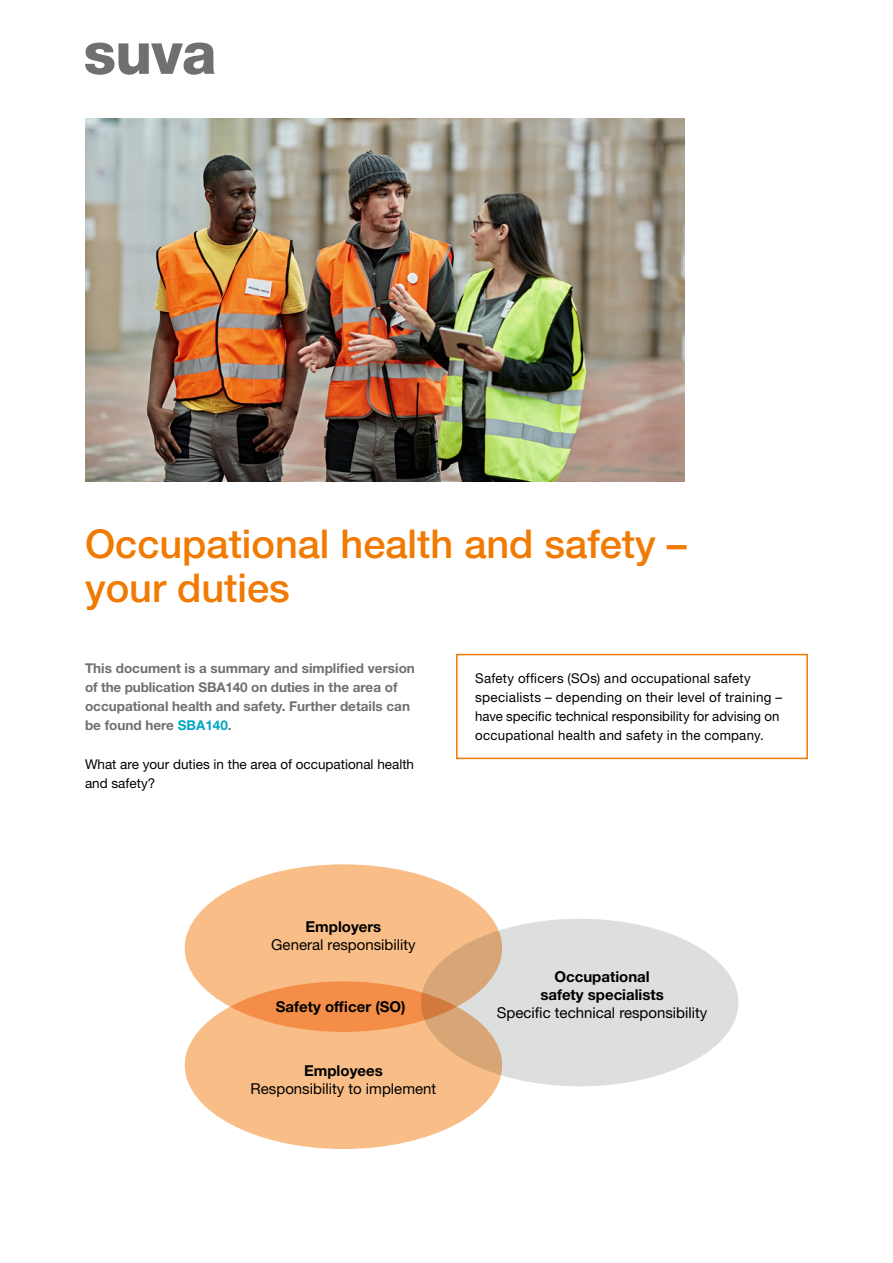
<style>
.page{position:relative;width:893px;height:1263px;background:#fff}
.page>*{position:absolute;margin:0;border:0;box-sizing:border-box;transform-origin:0 0}
.t1{font:500 39.75px/43.5px "Helvetica Neue LT Std";color:#f17a03}
.t2{font:15px "Helvetica Neue LT Std";color:#000}
.t3{font:700 15px/18px "Helvetica Neue LT Std";color:#000;text-align:center}
.t4{font:13.5px/19.2px "Helvetica Neue LT Std";letter-spacing:.01em;color:#000}
.t5{font:700 13.5px/19.2px "Helvetica Neue LT Std";color:#6f7070}
.s1{color:#00a5c5}
</style>
<div class="page">
<img style="left:85px;top:118px;width:599px;height:364px">
<div style="left:456px;top:654px;width:352px;height:105px;border:2px solid #f17a03"></div>
<div style="left:185px;top:864px;width:317px;height:168px;background:#f9be88;border-radius:50%"></div>
<svg style="left:185px;top:981px;width:317px;height:168px;background:#f7b47b"></svg>
<svg style="left:421px;top:919px;width:317px;height:167px;background:#dbd4cc"></svg>
<svg style="left:85px;top:43px;width:130px;height:32px"></svg>
<h1 class="t1" style="left:85px;top:522px;width:603px">Occupational health and safety – your duties</h1>
<p class="t5" style="left:85px;top:658px;width:331px">This document is a summary and simplified version of the publication SBA140 on duties in the area of occupational health and safety. Further details can be found here <span class="s1">SBA140</span>.</p>
<p class="t4" style="left:85px;top:754px;width:331px">What are your duties in the area of occupational health and safety?</p>
<p class="t4" style="left:475px;top:668px;width:309px">Safety officers (SOs) and occupational safety specialists – depending on their level of training – have specific technical responsibility for advising on occupational health and safety in the company.</p>
<p class="t3" style="left:306px;top:918px;width:77px">Employers</p>
<p class="t2" style="left:271px;top:936px;width:146px">General responsibility</p>
<p class="t3" style="left:276px;top:997px;width:131px">Safety officer (SO)</p>
<p class="t3" style="left:304px;top:1061px;width:80px">Employees</p>
<p class="t2" style="left:251px;top:1080px;width:187px">Responsibility to implement</p>
<p class="t3" style="left:540px;top:968px;width:125px">Occupational safety specialists</p>
<p class="t2" style="left:497px;top:1004px;width:212px">Specific technical responsibility</p>
</div>
